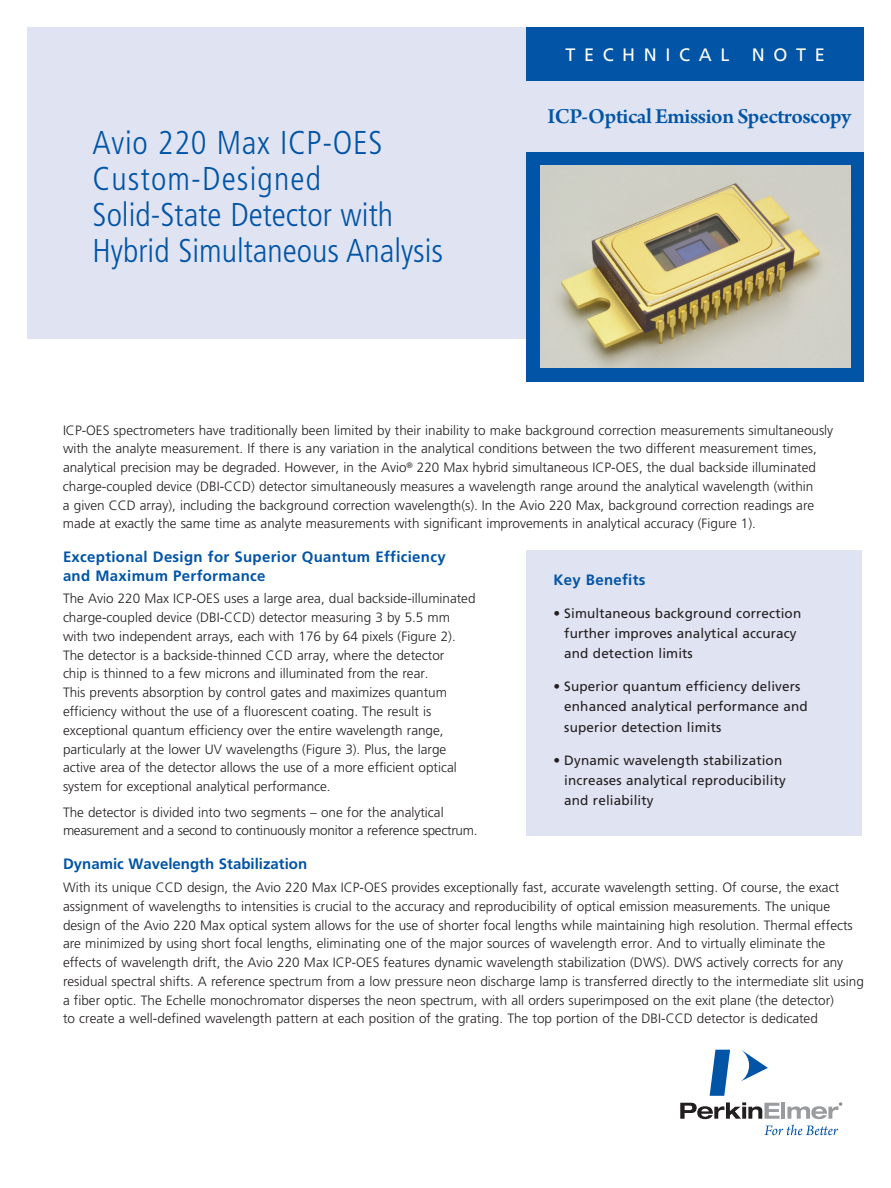
<style>
.page{position:relative;width:891px;height:1188px;background:#fff}
.page>*{position:absolute;margin:0;border:0;box-sizing:border-box;transform-origin:0 0}
.t1{font:300 condensed 33px/36px "Frutiger LT Pro";color:#0154a6}
.t2{font:600 22.5px "Arno Pro";letter-spacing:-.02em;color:#0154a6}
.t3{font:18px "Frutiger LT Pro";letter-spacing:.48em;color:#fff}
.t4{font:700 15px/18.8px "Frutiger LT Pro";letter-spacing:.02em;color:#0154a6}
.t5{font:700 15px "Frutiger LT Pro";color:#0154a6}
.t6{font:300 13.5px/18.8px "Frutiger LT Pro";color:#231f20}
.t7{font:13.5px/20.2px "Frutiger LT Pro";letter-spacing:.01em;color:#231f20}
.t8{font:300 13.5px/18.8px "Frutiger LT Pro";letter-spacing:-.02em;color:#231f20}
</style>
<div class="page">
<svg style="left:680px;top:1102px;width:100px;height:17px"></svg>
<hr style="left:781px;top:1102px;width:4px;height:17px;background:#999b9e">
<svg style="left:741px;top:1050px;width:27px;height:31px"></svg>
<svg style="left:710px;top:1050px;width:20px;height:46px"></svg>
<svg style="left:787px;top:1102px;width:55px;height:17px"></svg>
<svg style="left:764px;top:1125px;width:74px;height:10px"></svg>
<div style="left:27px;top:27px;width:837px;height:312px;background:#e0e4f2"></div>
<div style="left:526px;top:27px;width:338px;height:54px;background:#0154a6"></div>
<div style="left:527px;top:152px;width:337px;height:229px;background:#0154a6"></div>
<div style="left:526px;top:551px;width:335px;height:285px;background:#e0e4f2"></div>
<img style="left:540px;top:166px;width:310px;height:202px">
<h1 class="t1" style="left:93px;top:125px;width:352px">Avio 220 Max ICP-OES<br>Custom-Designed<br>Solid-State Detector with<br>Hybrid Simultaneous Analysis</h1>
<h3 class="t3" style="left:565px;top:44px;width:261px">TECHNICAL NOTE</h3>
<h2 class="t2" style="left:548px;top:104px;width:305px">ICP-Optical Emission Spectroscopy</h2>
<p class="t6" style="left:63px;top:421px;width:772px">ICP-OES spectrometers have traditionally been limited by their inability to make background correction measurements simultaneously with the analyte measurement. If there is any variation in the analytical conditions between the two different measurement times, analytical precision may be degraded. However, in the Avio<sup>®</sup> 220 Max hybrid simultaneous ICP-OES, the dual backside illuminated charge-coupled device (DBI-CCD) detector simultaneously measures a wavelength range around the analytical wavelength (within<br>a given CCD array), including the background correction wavelength(s). In the Avio 220 Max, background correction readings are made at exactly the same time as analyte measurements with significant improvements in analytical accuracy (Figure 1).</p>
<p class="t4" style="left:63px;top:547px;width:384px">Exceptional Design for Superior Quantum Efficiency and Maximum Performance</p>
<p class="t6" style="left:63px;top:590px;width:414px">The Avio 220 Max ICP-OES uses a large area, dual backside-illuminated charge-coupled device (DBI-CCD) detector measuring 3 by 5.5 mm with two independent arrays, each with 176 by 64 pixels (Figure 2).<br>The detector is a backside-thinned CCD array, where the detector<br>chip is thinned to a few microns and illuminated from the rear.<br>This prevents absorption by control gates and maximizes quantum efficiency without the use of a fluorescent coating. The result is exceptional quantum efficiency over the entire wavelength range, particularly at the lower UV wavelengths (Figure 3). Plus, the large active area of the detector allows the use of a more efficient optical system for exceptional analytical performance.</p>
<p class="t8" style="left:63px;top:803px;width:416px">The detector is divided into two segments – one for the analytical measurement and a second to continuously monitor a reference spectrum.</p>
<p class="t4" style="left:554px;top:570px;width:94px">Key Benefits</p>
<p class="t7" style="left:564px;top:603px;width:238px;text-indent:-11px">• Simultaneous background correction further improves analytical accuracy and detection limits</p>
<p class="t7" style="left:564px;top:676px;width:245px;text-indent:-11px">• Superior quantum efficiency delivers enhanced analytical performance and superior detection limits</p>
<p class="t7" style="left:564px;top:750px;width:223px;text-indent:-11px">• Dynamic wavelength stabilization increases analytical reproducibility and reliability</p>
<p class="t5" style="left:63px;top:855px;width:246px">Dynamic Wavelength Stabilization</p>
<p class="t6" style="left:63px;top:878px;width:802px">With its unique CCD design, the Avio 220 Max ICP-OES provides exceptionally fast, accurate wavelength setting. Of course, the exact assignment of wavelengths to intensities is crucial to the accuracy and reproducibility of optical emission measurements. The unique design of the Avio 220 Max optical system allows for the use of shorter focal lengths while maintaining high resolution. Thermal effects are minimized by using short focal lengths, eliminating one of the major sources of wavelength error. And to virtually eliminate the effects of wavelength drift, the Avio 220 Max ICP-OES features dynamic wavelength stabilization (DWS). DWS actively corrects for any residual spectral shifts. A reference spectrum from a low pressure neon discharge lamp is transferred directly to the intermediate slit using a fiber optic. The Echelle monochromator disperses the neon spectrum, with all orders superimposed on the exit plane (the detector)<br>to create a well-defined wavelength pattern at each position of the grating. The top portion of the DBI-CCD detector is dedicated</p>
</div>
